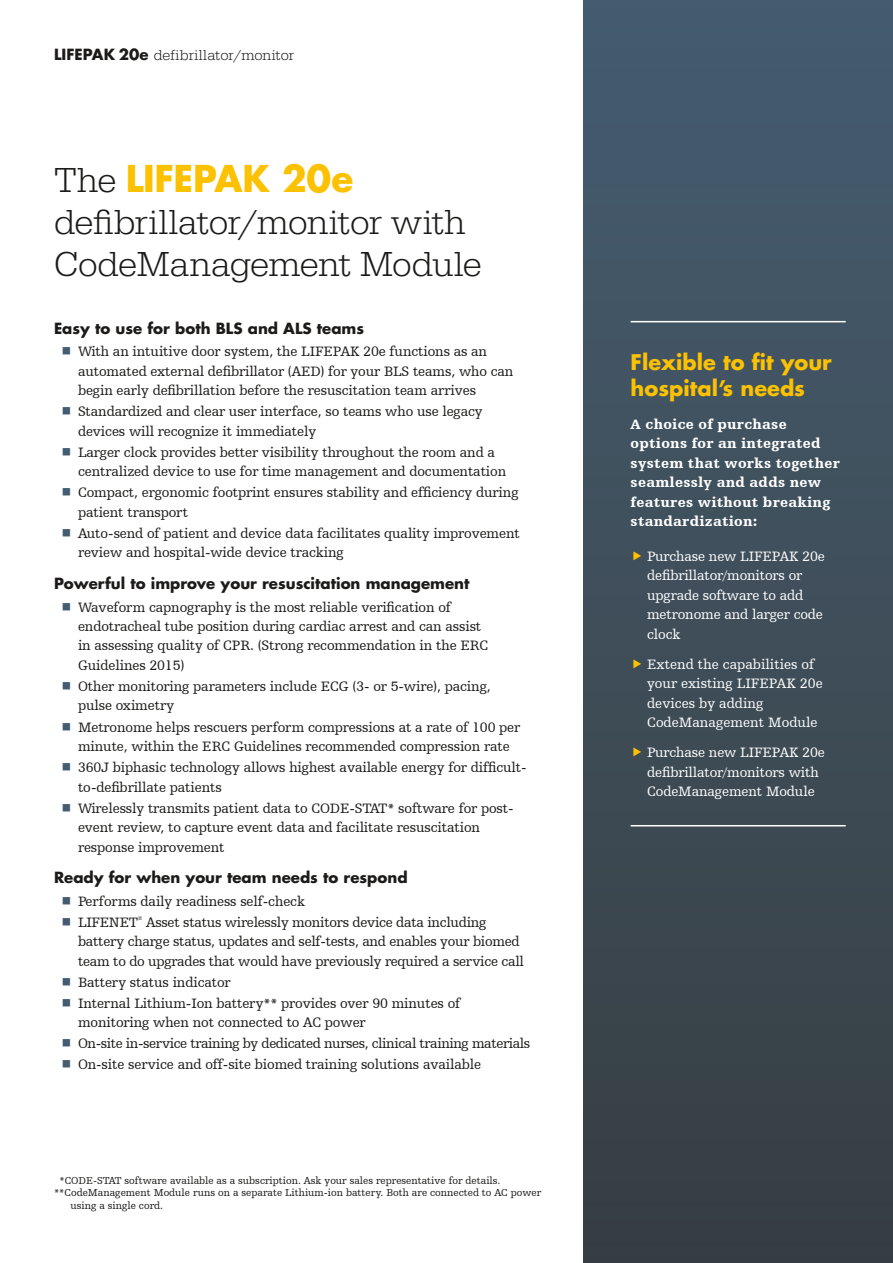
<style>
.page{position:relative;width:893px;height:1263px;background:#fff}
.page>*{position:absolute;margin:0;border:0;box-sizing:border-box;transform-origin:0 0}
.t1{font:300 36px/42px "URW Egyptienne TOT";letter-spacing:-.015em;color:#1c1b1a}
.t2{font:700 36px "Futura For Stryker";letter-spacing:-.005em;color:#fcc100}
.t3{font:700 21px/25.5px "Futura For Stryker";color:#fcc100}
.t4{font:700 15px "Futura For Stryker";color:#1c1b1a}
.t5{font:300 15px "URW Egyptienne TOT";letter-spacing:.005em;color:#1c1b1a}
.t6{font:14.25px/19.5px "Humanist Slabserif 712 BT";letter-spacing:-.01em;color:#1c1b1a}
.t7{font:14.25px/19.5px "Humanist Slabserif 712 BT";letter-spacing:-.01em;color:#fff}
.t8{font:900 14.25px/19.5px "Humanist Slabserif 712 BT";letter-spacing:.02em;color:#fff}
.t9{font:10.5px "Humanist Slabserif 712 BT";color:#1c1b1a}
.t10{font:5.7px "Humanist Slabserif 712 BT";color:#1c1b1a}
.s1{font-family:"Futura For Stryker";font-weight:700}
.s2{font-family:"URW Egyptienne TOT";font-weight:300;color:#1c1b1a}
</style>
<div class="page">
<div style="left:583px;top:0;width:310px;height:1263px;background:linear-gradient(to bottom,#465d70,#373e42)"></div>
<hr style="left:631px;top:321px;width:215px;height:1px;background:#fff">
<hr style="left:631px;top:825px;width:215px;height:1px;background:#fff">
<svg style="left:634px;top:551px;width:7px;height:9px"></svg>
<svg style="left:634px;top:659px;width:7px;height:9px"></svg>
<svg style="left:634px;top:748px;width:7px;height:9px"></svg>
<p class="t5" style="left:54px;top:46px;width:242px"><span class="s1">LIFEPAK 20e</span> defibrillator/monitor</p>
<h1 class="t2" style="left:54px;top:154px;width:301px"><span class="s2">The</span> LIFEPAK 20e</h1>
<h1 class="t1" style="left:54px;top:201px;width:429px">defibrillator/monitor with<br>CodeManagement Module</h1>
<p class="t4" style="left:54px;top:318px;width:312px">Easy to use for both BLS and ALS teams</p>
<p class="t6" style="left:78px;top:342px;width:437px">With an intuitive door system, the LIFEPAK 20e functions as an automated external defibrillator (AED) for your BLS teams, who can begin early defibrillation before the resuscitation team arrives</p>
<p class="t6" style="left:78px;top:402px;width:406px">Standardized and clear user interface, so teams who use legacy devices will recognize it immediately</p>
<p class="t6" style="left:78px;top:442px;width:430px">Larger clock provides better visibility throughout the room and a centralized device to use for time management and documentation</p>
<p class="t6" style="left:78px;top:483px;width:442px">Compact, ergonomic footprint ensures stability and efficiency during patient transport</p>
<p class="t6" style="left:78px;top:523px;width:443px">Auto-send of patient and device data facilitates quality improvement review and hospital-wide device tracking</p>
<p class="t4" style="left:54px;top:573px;width:417px">Powerful to improve your resuscitation management</p>
<p class="t6" style="left:78px;top:597px;width:412px">Waveform capnography is the most reliable verification of endotracheal tube position during cardiac arrest and can assist in assessing quality of CPR. (Strong recommendation in the ERC Guidelines 2015)</p>
<p class="t6" style="left:78px;top:676px;width:414px">Other monitoring parameters include ECG (3- or 5-wire), pacing, pulse oximetry</p>
<p class="t6" style="left:78px;top:717px;width:444px">Metronome helps rescuers perform compressions at a rate of 100 per minute, within the ERC Guidelines recommended compression rate</p>
<p class="t6" style="left:78px;top:757px;width:450px">360J biphasic technology allows highest available energy for difficult&shy;to-defibrillate patients</p>
<p class="t6" style="left:78px;top:798px;width:437px">Wirelessly transmits patient data to CODE-STAT* software for post&shy;event review, to capture event data and facilitate resuscitation response improvement</p>
<p class="t4" style="left:54px;top:867px;width:355px">Ready for when your team needs to respond</p>
<p class="t6" style="left:78px;top:890px;width:229px;line-height:21px">Performs daily readiness self-check<br>LIFENET</p>
<p class="t6" style="left:78px;top:912px;width:447px;text-indent:68px">Asset status wirelessly monitors device data including battery charge status, updates and self-tests, and enables your biomed team to do upgrades that would have previously required a service call</p>
<p class="t6" style="left:78px;top:971px;width:384px;line-height:21px">Battery status indicator<br>Internal Lithium-Ion battery** provides over 90 minutes of</p>
<p class="t6" style="left:78px;top:1011px;width:454px;line-height:21px">monitoring when not connected to AC power<br>On-site in-service training by dedicated nurses, clinical training materials<br>On-site service and off-site biomed training solutions available</p>
<p class="t10" style="left:138px;top:915px;width:6px">®</p>
<p class="t9" style="left:59px;top:1174px;width:443px">*CODE-STAT software available as a subscription. Ask your sales representative for details.</p>
<p class="t9" style="left:54px;top:1186px;width:489px">**CodeManagement Module runs on a separate Lithium-ion battery. Both are connected to AC power</p>
<p class="t9" style="left:70px;top:1199px;width:94px">using a single cord.</p>
<h2 class="t3" style="left:631px;top:349px;width:203px">Flexible to fit your hospital’s needs</h2>
<p class="t8" style="left:631px;top:414px;width:211px">A choice of purchase options for an integrated system that works together seamlessly and adds new features without breaking standardization:</p>
<p class="t7" style="left:647px;top:546px;width:179px">Purchase new LIFEPAK 20e defibrillator/monitors or upgrade software to add metronome and larger code clock</p>
<p class="t7" style="left:647px;top:654px;width:177px">Extend the capabilities of your existing LIFEPAK 20e devices by adding<br>CodeManagement Module</p>
<p class="t7" style="left:647px;top:743px;width:179px">Purchase new LIFEPAK 20e defibrillator/monitors with<br>CodeManagement Module</p>
</div>
